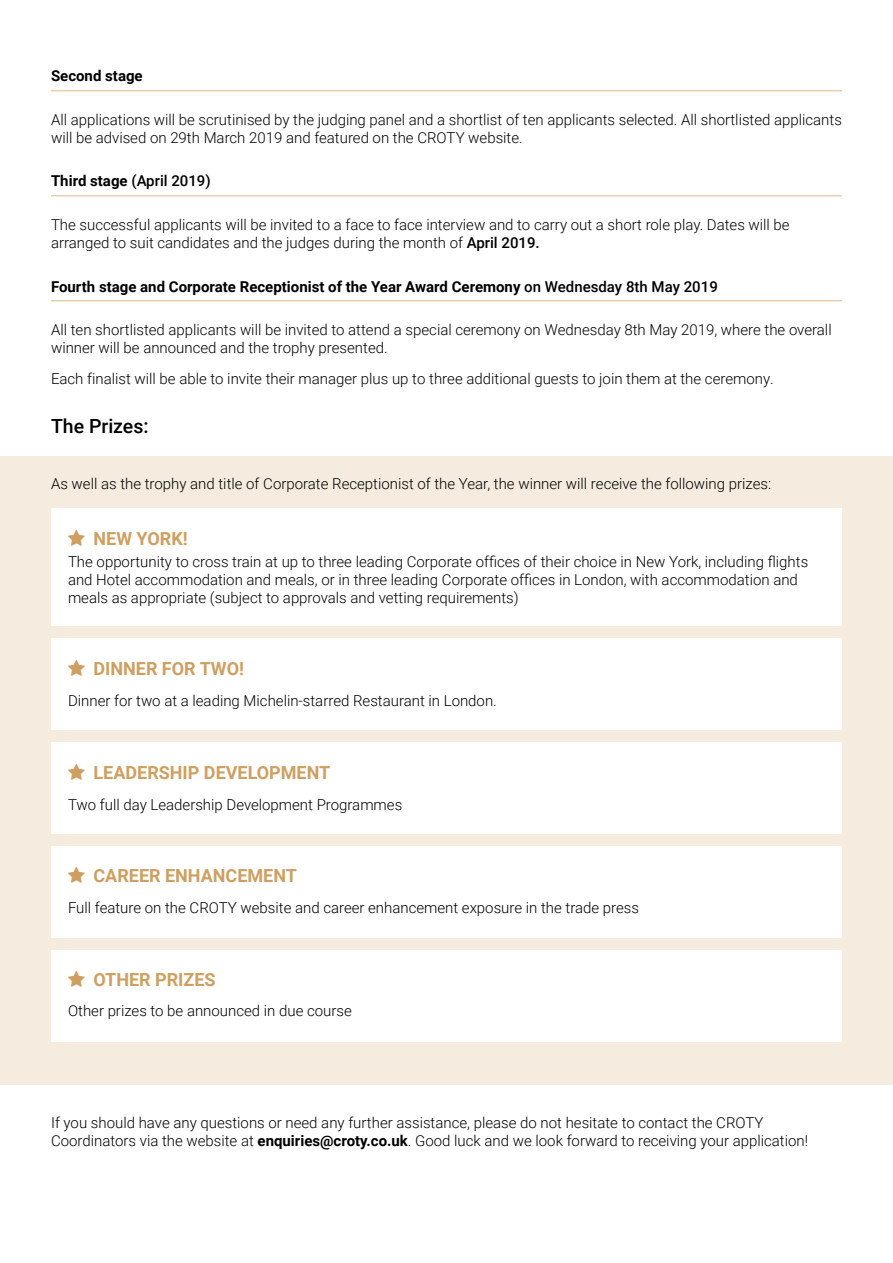
<style>
.page{position:relative;width:893px;height:1263px;background:#fff}
.page>*{position:absolute;margin:0;border:0;box-sizing:border-box;transform-origin:0 0}
.t1{font:500 19.5px "Roboto";color:#000}
.t2{font:700 18px "Roboto";color:#ce9f60}
.t3{font:300 15px/18px "Roboto";color:#000}
.t4{font:700 15px "Roboto";color:#000}
.t5{font:500 15px "Roboto";color:#000}
.s1{font-weight:700}
.s2{font-weight:500}
</style>
<div class="page">
<div style="left:0;top:456px;width:893px;height:628px;background:#f5ebdf"></div>
<div style="left:51px;top:508px;width:791px;height:117px;background:#fff"></div>
<div style="left:51px;top:638px;width:791px;height:91px;background:#fff"></div>
<div style="left:51px;top:742px;width:791px;height:91px;background:#fff"></div>
<div style="left:51px;top:846px;width:791px;height:92px;background:#fff"></div>
<div style="left:51px;top:950px;width:791px;height:92px;background:#fff"></div>
<hr style="left:51px;top:90px;width:791px;height:1px;background:#e6ceae">
<hr style="left:51px;top:195px;width:791px;height:1px;background:#e6ceae">
<hr style="left:51px;top:300px;width:791px;height:1px;background:#e6ceae">
<p class="t4" style="left:51px;top:66px;width:93px">Second stage</p>
<p class="t3" style="left:51px;top:110px;width:792px">All applications will be scrutinised by the judging panel and a shortlist of ten applicants selected. All shortlisted applicants will be advised on 29th March 2019 and featured on the CROTY website.</p>
<p class="t5" style="left:51px;top:171px;width:161px"><span class="s1">Third stage</span> (April 2019)</p>
<p class="t3" style="left:51px;top:215px;width:740px">The successful applicants will be invited to a face to face interview and to carry out a short role play. Dates will be arranged to suit candidates and the judges during the month of <span class="s2">April 2019.</span></p>
<p class="t4" style="left:51px;top:276px;width:668px">Fourth stage and Corporate Receptionist of the Year Award Ceremony <span class="s2">on Wednesday 8th May 2019</span></p>
<p class="t3" style="left:51px;top:320px;width:782px">All ten shortlisted applicants will be invited to attend a special ceremony on Wednesday 8th May 2019, where the overall winner will be announced and the trophy presented.</p>
<p class="t3" style="left:51px;top:369px;width:724px">Each finalist will be able to invite their manager plus up to three additional guests to join them at the ceremony.</p>
<h1 class="t1" style="left:51px;top:412px;width:99px">The Prizes:</h1>
<p class="t3" style="left:51px;top:474px;width:722px">As well as the trophy and title of Corporate Receptionist of the Year, the winner will receive the following prizes:</p>
<p class="t2" style="left:94px;top:526px;width:96px">NEW YORK!</p>
<p class="t3" style="left:68px;top:552px;width:742px">The opportunity to cross train at up to three leading Corporate offices of their choice in New York, including flights and Hotel accommodation and meals, or in three leading Corporate offices in London, with accommodation and meals as appropriate (subject to approvals and vetting requirements)</p>
<p class="t2" style="left:94px;top:656px;width:152px">DINNER FOR TWO!</p>
<p class="t3" style="left:68px;top:691px;width:430px">Dinner for two at a leading Michelin-starred Restaurant in London.</p>
<p class="t2" style="left:94px;top:760px;width:238px">LEADERSHIP DEVELOPMENT</p>
<p class="t3" style="left:68px;top:795px;width:336px">Two full day Leadership Development Programmes</p>
<p class="t2" style="left:94px;top:863px;width:205px">CAREER ENHANCEMENT</p>
<p class="t3" style="left:68px;top:898px;width:572px">Full feature on the CROTY website and career enhancement exposure in the trade press</p>
<p class="t2" style="left:94px;top:967px;width:124px">OTHER PRIZES</p>
<p class="t3" style="left:68px;top:1001px;width:285px">Other prizes to be announced in due course</p>
<p class="t3" style="left:51px;top:1113px;width:759px">If you should have any questions or need any further assistance, please do not hesitate to contact the CROTY<br>Coordinators via the website at <span class="s1">enquiries@croty.co.uk</span>. Good luck and we look forward to receiving your application!</p>
</div>
